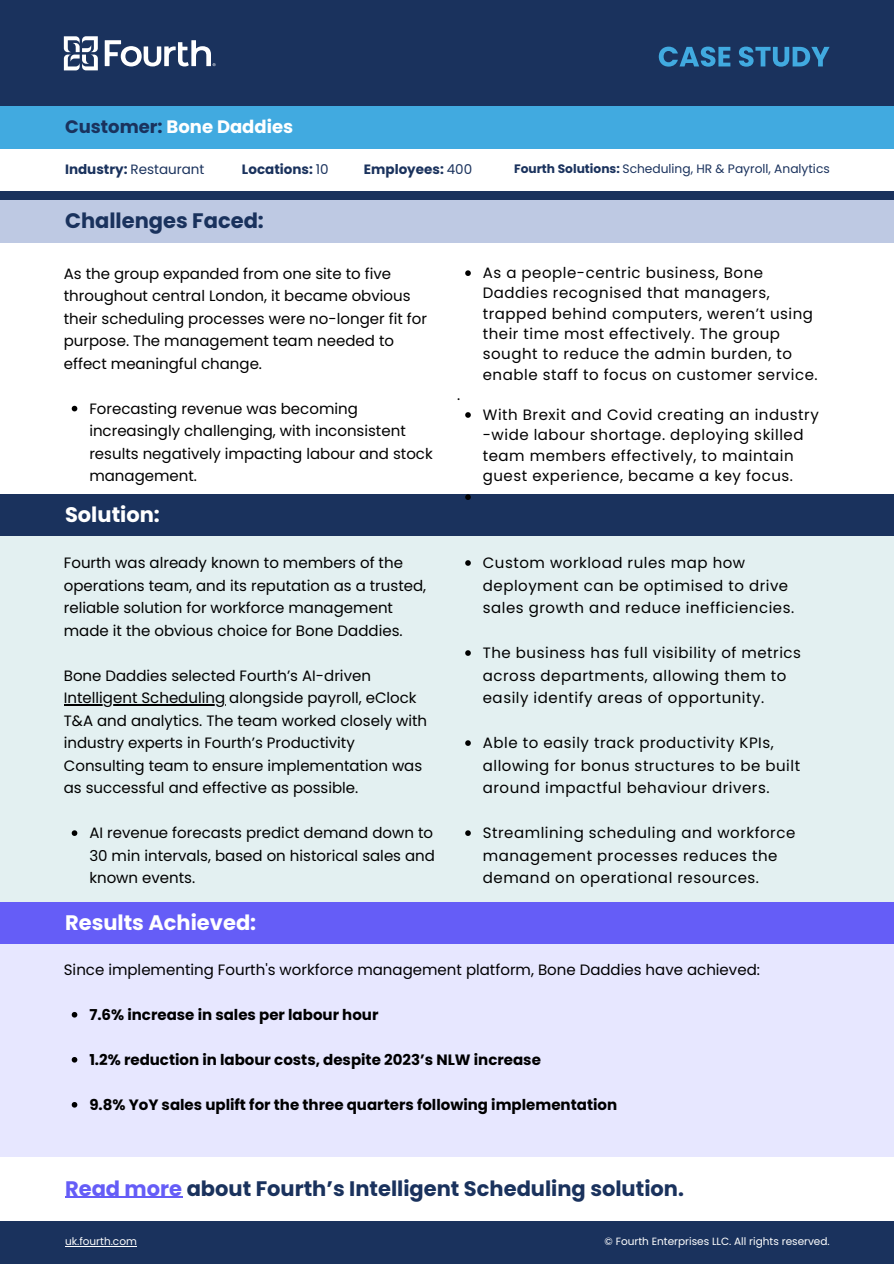
<style>
.page{position:relative;width:894px;height:1264px;background:#fff}
.page>*{position:absolute;margin:0;border:0;box-sizing:border-box;transform-origin:0 0}
.t1{font:700 21px "Poppins";color:#1a325d}
.t2{font:700 21px "Poppins";color:#fff}
.t3{font:700 18px "Poppins";color:#fff}
.t4{font:15px/22.5px "Poppins";color:#000}
.t5{font:15px/20.2px "Poppins";letter-spacing:.035em;color:#000}
.t6{font:700 15px "Poppins";color:#000}
.t7{font:700 13.5px "Poppins";color:#1a325d}
.t8{font:13.5px "Poppins";color:#1a325d}
.t9{font:12.3px "Poppins";color:#1a325d}
.t10{font:10.5px "Poppins";color:#fff}
.s1{color:#1a325d}
.s2{font-weight:700}
.s3{font-weight:400}
.s4{color:#655df7}
</style>
<div class="page">
<div style="left:0;top:0;width:893px;height:107px;background:#1a325d"></div>
<svg style="left:64px;top:36px;width:34px;height:34px"></svg>
<svg style="left:105px;top:40px;width:110px;height:26px"></svg>
<svg style="left:658px;top:47px;width:72px;height:20px"></svg>
<svg style="left:739px;top:47px;width:90px;height:20px"></svg>
<div style="left:0;top:1220px;width:893px;height:43px;background:#1a325d"></div>
<div style="left:0;top:106px;width:893px;height:43px;background:#41aae0"></div>
<div style="left:0;top:191px;width:893px;height:9px;background:#1a325d"></div>
<div style="left:0;top:200px;width:893px;height:42px;background:#bec9e3"></div>
<div style="left:0;top:494px;width:893px;height:46px;background:#1a325d"></div>
<div style="left:0;top:901px;width:893px;height:43px;background:#655df7"></div>
<div style="left:0;top:536px;width:893px;height:365px;background:#e3f0f1"></div>
<div style="left:0;top:944px;width:893px;height:212px;background:#e7e7ff"></div>
<hr style="left:65px;top:1245px;width:72px;height:1px;background:#fff">
<hr style="left:65px;top:1196px;width:117px;height:1px;background:#655df7">
<svg style="left:72px;top:406px;width:5px;height:5px"></svg>
<hr style="left:64px;top:704px;width:161px;height:1px;background:#000">
<svg style="left:72px;top:830px;width:5px;height:6px"></svg>
<svg style="left:72px;top:1012px;width:5px;height:5px"></svg>
<svg style="left:72px;top:1057px;width:5px;height:5px"></svg>
<svg style="left:72px;top:1102px;width:5px;height:5px"></svg>
<svg style="left:465px;top:270px;width:5px;height:6px"></svg>
<svg style="left:465px;top:412px;width:5px;height:6px"></svg>
<svg style="left:465px;top:494px;width:5px;height:6px"></svg>
<svg style="left:465px;top:560px;width:5px;height:6px"></svg>
<svg style="left:465px;top:650px;width:5px;height:6px"></svg>
<svg style="left:465px;top:740px;width:5px;height:6px"></svg>
<svg style="left:465px;top:830px;width:5px;height:6px"></svg>
<p class="t3" style="left:65px;top:117px;width:230px"><span class="s1">Customer:</span> Bone Daddies</p>
<p class="t8" style="left:65px;top:161px;width:141px"><span class="s2">Industry:</span> Restaurant</p>
<p class="t7" style="left:242px;top:161px;width:88px">Locations: <span class="s3">10</span></p>
<p class="t7" style="left:364px;top:161px;width:110px">Employees: <span class="s3">400</span></p>
<p class="t9" style="left:514px;top:161px;width:317px"><span class="s2">Fourth Solutions:</span> Scheduling, HR &amp; Payroll, Analytics</p>
<h1 class="t1" style="left:65px;top:208px;width:200px">Challenges Faced:</h1>
<p class="t4" style="left:64px;top:262px;width:364px">As the group expanded from one site to five throughout central London, it became obvious their scheduling processes were no-longer fit for purpose. The management team needed to effect meaningful change.</p>
<p class="t4" style="left:89px;top:397px;width:345px">Forecasting revenue was becoming increasingly challenging, with inconsistent results negatively impacting labour and stock management.</p>
<h1 class="t2" style="left:65px;top:502px;width:96px">Solution:</h1>
<p class="t4" style="left:64px;top:551px;width:364px">Fourth was already known to members of the operations team, and its reputation as a trusted, reliable solution for workforce management made it the obvious choice for Bone Daddies.</p>
<p class="t4" style="left:64px;top:664px;width:365px">Bone Daddies selected Fourth’s AI-driven Intelligent Scheduling alongside payroll, eClock T&amp;A and analytics. The team worked closely with industry experts in Fourth’s Productivity Consulting team to ensure implementation was as successful and effective as possible.</p>
<p class="t4" style="left:89px;top:821px;width:347px">AI revenue forecasts predict demand down to<br>30 min intervals, based on historical sales and known events.</p>
<h1 class="t2" style="left:65px;top:910px;width:193px">Results Achieved:</h1>
<p class="t4" style="left:457px;top:383px;width:5px">.</p>
<p class="t5" style="left:482px;top:263px;width:336px">As a people-centric business, Bone Daddies recognised that managers, trapped behind computers, weren’t using their time most effectively. The group sought to reduce the admin burden, to enable staff to focus on customer service.</p>
<p class="t5" style="left:482px;top:405px;width:337px">With Brexit and Covid creating an industry -wide labour shortage. deploying skilled team members effectively, to maintain guest experience, became a key focus.</p>
<p class="t5" style="left:482px;top:551px;width:313px;line-height:22.5px">Custom workload rules map how deployment can be optimised to drive sales growth and reduce inefficiencies.</p>
<p class="t5" style="left:482px;top:641px;width:319px;line-height:22.5px">The business has full visibility of metrics across departments, allowing them to easily identify areas of opportunity.</p>
<p class="t5" style="left:482px;top:731px;width:319px;line-height:22.5px">Able to easily track productivity KPIs, allowing for bonus structures to be built around impactful behaviour drivers.</p>
<p class="t5" style="left:482px;top:821px;width:314px;line-height:22.5px">Streamlining scheduling and workforce management processes reduces the demand on operational resources.</p>
<p class="t4" style="left:64px;top:958px;width:697px">Since implementing Fourth's workforce management platform, Bone Daddies have achieved:</p>
<p class="t6" style="left:89px;top:1005px;width:290px">7.6% increase in sales per labour hour</p>
<p class="t6" style="left:89px;top:1050px;width:453px">1.2% reduction in labour costs, despite 2023’s NLW increase</p>
<p class="t6" style="left:89px;top:1095px;width:529px">9.8% YoY sales uplift for the three quarters following implementation</p>
<h1 class="t1" style="left:65px;top:1176px;width:620px"><span class="s4">Read more</span> about Fourth’s Intelligent Scheduling solution.</h1>
<p class="t10" style="left:65px;top:1234px;width:73px">uk.fourth.com</p>
<p class="t10" style="left:604px;top:1234px;width:227px">© Fourth Enterprises LLC. All rights reserved.</p>
</div>
